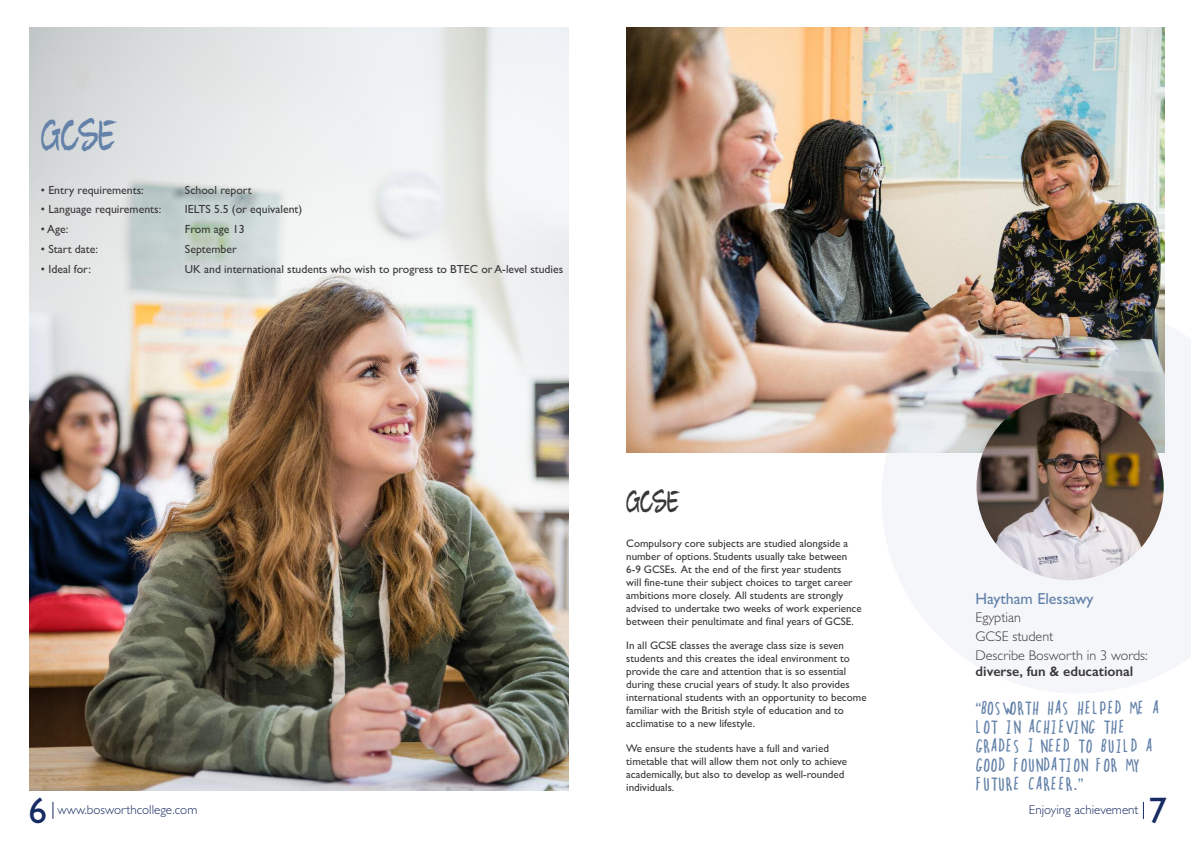
<style>
.page{position:relative;width:1191px;height:842px;background:#fff}
.page>*{position:absolute;margin:0;border:0;box-sizing:border-box;transform-origin:0 0}
.t1{font:38px "Quikhand";color:#6381a9}
.t2{font:37px "Gill Sans";color:#162b61}
.t3{font:27px "Quikhand";color:#39383a}
.t4{font:16px "Gill Sans";color:#6381a9}
.t5{font:15px/19px "hectic";color:#6381a9}
.t6{font:300 14px/18.8px "Gill Sans";color:#39383a}
.t7{font:600 14px "Gill Sans";color:#39383a}
.t8{font:300 13px "Gill Sans";color:#162b61}
.t9{font:11.8px "Gill Sans";color:#39383a}
.t10{font:11.7px "Gill Sans";color:#39383a}
.t11{font:11px/13px "Gill Sans";color:#39383a}
.s1{font-family:"Lucida Grande"}
</style>
<div class="page">
<svg style="left:1143px;top:802px;width:1px;height:17px"></svg>
<svg style="left:53px;top:802px;width:1px;height:17px"></svg>
<img style="left:30px;top:28px;width:538px;height:762px">
<img style="left:626px;top:28px;width:538px;height:424px">
<img style="left:881px;top:302px;width:310px;height:391px">
<img style="left:976px;top:393px;width:187px;height:187px;border-radius:50%">
<h1 class="t1" style="left:41px;top:115px;width:76px">GCSE</h1>
<p class="t9" style="left:41px;top:183px;width:104px">• Entry requirements:</p>
<p class="t9" style="left:185px;top:183px;width:68px">School report</p>
<p class="t9" style="left:41px;top:202px;width:122px">• Language requirements:</p>
<p class="t9" style="left:185px;top:202px;width:119px">IELTS 5.5 (or equivalent)</p>
<p class="t9" style="left:41px;top:222px;width:29px">• Age:</p>
<p class="t9" style="left:185px;top:222px;width:61px">From age 13</p>
<p class="t9" style="left:41px;top:242px;width:59px">• Start date:</p>
<p class="t9" style="left:185px;top:242px;width:53px">September</p>
<p class="t9" style="left:41px;top:262px;width:52px">• Ideal for:</p>
<p class="t10" style="left:185px;top:262px;width:380px">UK and international students who wish to progress to BTEC or A-level studies</p>
<h3 class="t3" style="left:626px;top:487px;width:54px">GCSE</h3>
<p class="t11" style="left:626px;top:537px;width:237px">Compulsory core subjects are studied alongside a number of options. Students usually take between 6-9 GCSEs. At the end of the first year students<br>will fine-tune their subject choices to target career ambitions more closely. All students are strongly advised to undertake two weeks of work experience between their penultimate and final years of GCSE.</p>
<p class="t11" style="left:626px;top:639px;width:242px">In all GCSE classes the average class size is seven students and this creates the ideal environment to provide the care and attention that is so essential during these crucial years of study. It also provides international students with an opportunity to become familiar with the British style of education and to acclimatise to a new lifestyle.</p>
<p class="t11" style="left:626px;top:741px;width:222px">We ensure the students have a full and varied timetable that will allow them not only to achieve academically, but also to develop as well-rounded individuals.</p>
<h3 class="t4" style="left:975px;top:589px;width:120px">Haytham Elessawy</h3>
<p class="t6" style="left:975px;top:608px;width:174px">Egyptian<br>GCSE student<br>Describe Bosworth in 3 words:</p>
<p class="t7" style="left:975px;top:663px;width:159px">diverse, fun &amp; educational</p>
<h3 class="t5" style="left:975px;top:698px;width:185px"><span class="s1">“</span>BOSWORTH HAS HELPED ME A<br>LOT IN ACHIEVING THE<br>GRADES I NEED TO BUILD A<br>GOOD FOUNDATION FOR MY<br>FUTURE CAREER<span class="s1">.”</span></h3>
<h2 class="t2" style="left:28px;top:789px;width:20px">6</h2>
<p class="t8" style="left:58px;top:802px;width:141px">www.bosworthcollege.com</p>
<p class="t8" style="left:1029px;top:802px;width:111px">Enjoying achievement</p>
<h2 class="t2" style="left:1148px;top:788px;width:20px">7</h2>
</div>
